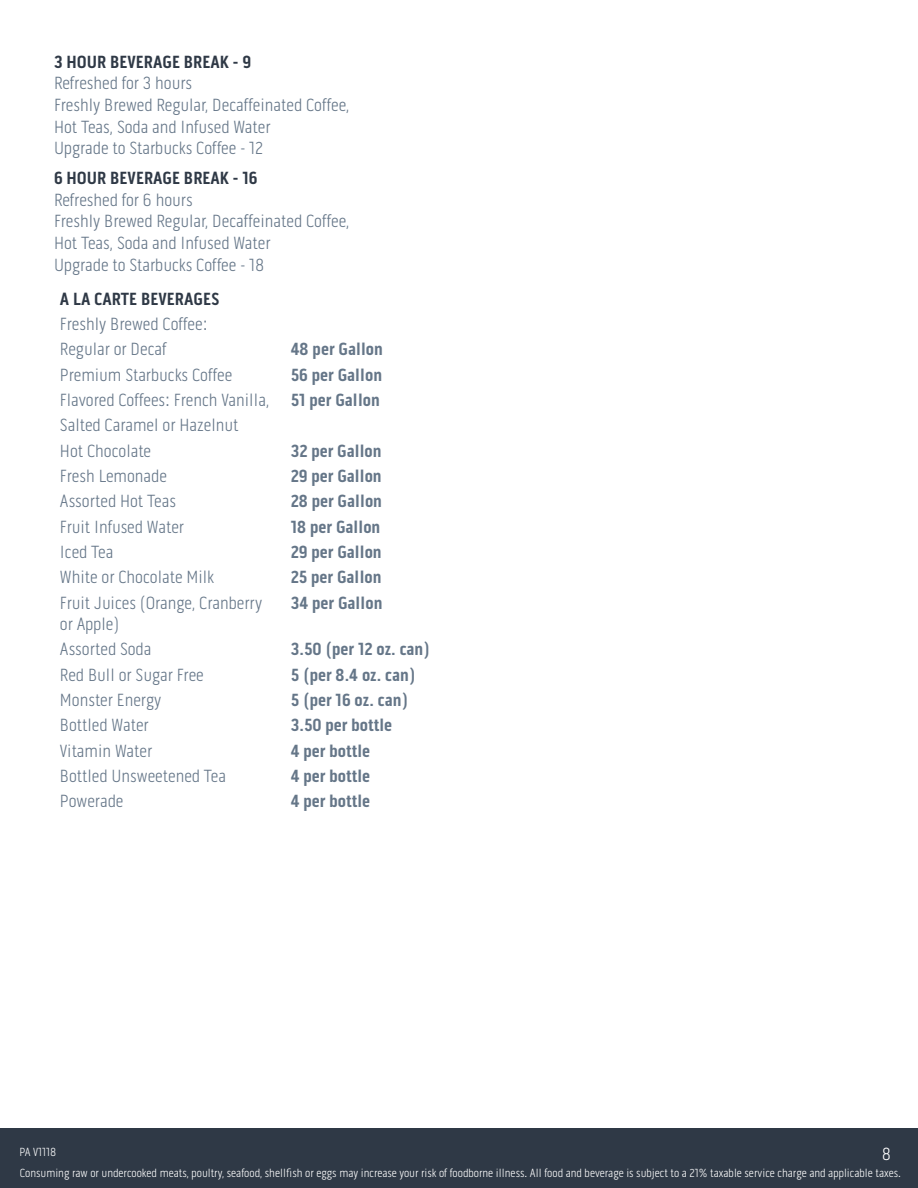
<style>
.page{position:relative;width:918px;height:1188px;background:#fff}
.page>*{position:absolute;margin:0;border:0;box-sizing:border-box;transform-origin:0 0}
.t1{font:300 18px/21.6px "Pill Gothic 300 mg";color:#657688}
.t2{font:700 18px "Pill Gothic 300 mg";color:#657688}
.t3{font:700 18px "Pill Gothic 300 mg";color:#2f3946}
.t4{font:300 18px "Pill Gothic 300 mg";color:#fff}
.t5{font:300 12px "Pill Gothic 300 mg";color:#fff}
.s1{font-weight:700}
</style>
<div class="page">
<div style="left:0;top:1128px;width:918px;height:60px;background:#2f3946"></div>
<p class="t3" style="left:54px;top:51px;width:199px">3 HOUR BEVERAGE BREAK - 9</p>
<p class="t1" style="left:54px;top:73px;width:297px">Refreshed for 3 hours<br>Freshly Brewed Regular, Decaffeinated Coffee, Hot Teas, Soda and Infused Water<br>Upgrade to Starbucks Coffee - 12</p>
<p class="t3" style="left:54px;top:167px;width:205px">6 HOUR BEVERAGE BREAK - 16</p>
<p class="t1" style="left:54px;top:189px;width:297px">Refreshed for 6 hours<br>Freshly Brewed Regular, Decaffeinated Coffee, Hot Teas, Soda and Infused Water<br>Upgrade to Starbucks Coffee - 18</p>
<p class="t3" style="left:60px;top:288px;width:161px">A LA CARTE BEVERAGES</p>
<p class="t1" style="left:60px;top:311px;width:149px;line-height:25.3px">Freshly Brewed Coffee:<br>Regular or Decaf</p>
<p class="t2" style="left:291px;top:339px;width:94px">48 per Gallon</p>
<p class="t1" style="left:60px;top:364px;width:174px">Premium Starbucks Coffee</p>
<p class="t1" style="left:60px;top:362px;width:324px;line-height:25.3px;text-indent:231px"><span class="s1">56 per Gallon<br></span>Flavored Coffees: French Vanilla, <span class="s1">51 per Gallon<br></span>Salted Caramel or Hazelnut<br>Hot Chocolate</p>
<p class="t2" style="left:291px;top:440px;width:92px">32 per Gallon</p>
<p class="t1" style="left:60px;top:465px;width:108px">Fresh Lemonade</p>
<p class="t2" style="left:291px;top:465px;width:93px">29 per Gallon</p>
<p class="t1" style="left:60px;top:490px;width:117px">Assorted Hot Teas</p>
<p class="t2" style="left:291px;top:490px;width:93px">28 per Gallon</p>
<p class="t1" style="left:60px;top:516px;width:126px">Fruit Infused Water</p>
<p class="t2" style="left:291px;top:516px;width:91px">18 per Gallon</p>
<p class="t1" style="left:60px;top:541px;width:55px">Iced Tea</p>
<p class="t2" style="left:291px;top:541px;width:93px">29 per Gallon</p>
<p class="t1" style="left:60px;top:566px;width:156px">White or Chocolate Milk</p>
<p class="t2" style="left:291px;top:566px;width:92px">25 per Gallon</p>
<p class="t1" style="left:60px;top:592px;width:204px">Fruit Juices (Orange, Cranberry or Apple)</p>
<p class="t2" style="left:291px;top:592px;width:93px">34 per Gallon</p>
<p class="t1" style="left:60px;top:639px;width:93px">Assorted Soda</p>
<p class="t2" style="left:291px;top:639px;width:141px">3.50 (per 12 oz. can)</p>
<p class="t1" style="left:60px;top:664px;width:145px">Red Bull or Sugar Free</p>
<p class="t2" style="left:291px;top:664px;width:127px">5 (per 8.4 oz. can)</p>
<p class="t1" style="left:60px;top:689px;width:103px">Monster Energy</p>
<p class="t2" style="left:291px;top:689px;width:119px">5 (per 16 oz. can)</p>
<p class="t1" style="left:60px;top:715px;width:90px">Bottled Water</p>
<p class="t2" style="left:291px;top:715px;width:103px">3.50 per bottle</p>
<p class="t1" style="left:60px;top:740px;width:94px">Vitamin Water</p>
<p class="t2" style="left:291px;top:740px;width:81px">4 per bottle</p>
<p class="t1" style="left:60px;top:765px;width:168px">Bottled Unsweetened Tea</p>
<p class="t2" style="left:291px;top:765px;width:81px">4 per bottle</p>
<p class="t1" style="left:60px;top:791px;width:65px">Powerade</p>
<p class="t2" style="left:291px;top:791px;width:81px">4 per bottle</p>
<p class="t5" style="left:19px;top:1145px;width:38px">PA V1118</p>
<p class="t4" style="left:882px;top:1143px;width:11px">8</p>
<p class="t5" style="left:20px;top:1166px;width:883px">Consuming raw or undercooked meats, poultry, seafood, shellfish or eggs may increase your risk of foodborne illness. All food and beverage is subject to a 21% taxable service charge and applicable taxes.</p>
</div>
